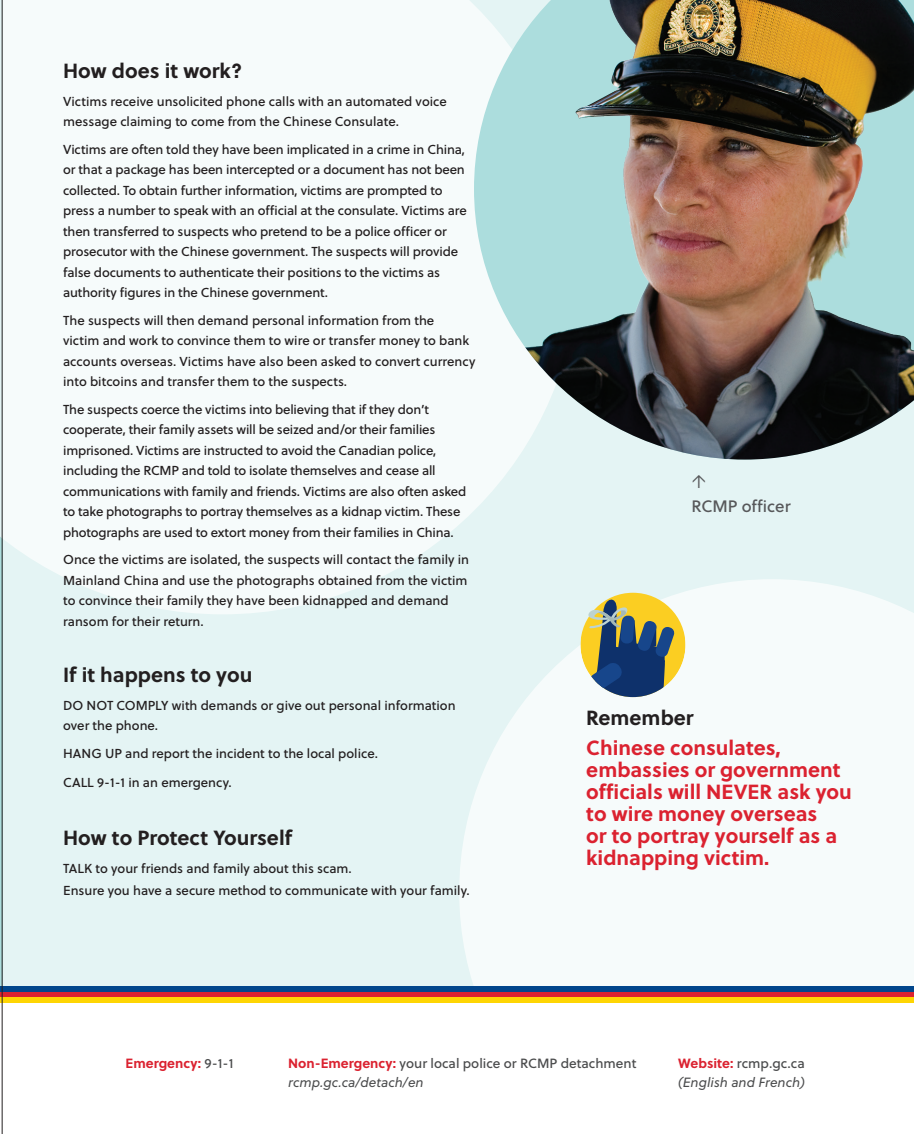
<style>
.page{position:relative;width:914px;height:1134px;background:#fff}
.page>*{position:absolute;margin:0;border:0;box-sizing:border-box;transform-origin:0 0}
.Item_descript{font:700 20.47px/22.1px "Soleil";color:#db2230}
.Item_descript-2{font:700 20.47px "Soleil";color:#231f20}
.Item_descript-3{font:16.45px "Soleil Bk";color:#57585a}
.About_info{font:13.47px/18.9px "Soleil Bk";color:#4b4c4d}
.About_info-2{font:italic 13.47px/18.9px "Soleil";color:#4b4c4d}
.About_info-3{font:700 13.47px "Soleil";color:#db2230}
.Item_descript-4{font:12.95px/20.5px "Soleil Bk";letter-spacing:-.01em;color:#231f20}
.s1{font-family:"Soleil Bk";font-weight:400;color:#4b4c4d}
.s2{font-family:"Soleil";font-weight:700;color:#db2230}
.s3{font-family:"Soleil";font-style:italic}
.s4{font-weight:700;font-style:normal;color:#db2230}
.s5{font-family:"Soleil Bk";font-style:normal}
</style>
<div class="page">
<div style="left:3px;top:0;width:911px;height:1134px;background:linear-gradient(to right,#eef8f8,#f1f9f9)"></div>
<div style="left:0;top:999px;width:914px;height:135px;background:#fff"></div>
<img style="left:474px;top:0;width:440px;height:460px">
<div style="left:0;top:992px;width:914px;height:5px;background:#db2230"></div>
<div style="left:0;top:986px;width:914px;height:6px;background:#01468c"></div>
<div style="left:0;top:997px;width:914px;height:6px;background:#fed503"></div>
<svg style="left:580px;top:593px;width:105px;height:104px;background:#909578"></svg>
<hr style="left:2px;top:0;width:1px;height:1134px;background:#231f20">
<svg style="left:692px;top:474px;width:12px;height:14px"></svg>
<p class="Item_descript-2" style="left:63px;top:55px;width:181px">How does it work?</p>
<p class="Item_descript-4" style="left:63px;top:91px;width:385px">Victims receive unsolicited phone calls with an automated voice message claiming to come from the Chinese Consulate.</p>
<p class="Item_descript-4" style="left:63px;top:139px;width:405px">Victims are often told they have been implicated in a crime in China, or that a package has been intercepted or a document has not been collected. To obtain further information, victims are prompted to press a number to speak with an official at the consulate. Victims are then transferred to suspects who pretend to be a police officer or prosecutor with the Chinese government. The suspects will provide false documents to authenticate their positions to the victims as authority figures in the Chinese government.</p>
<p class="Item_descript-4" style="left:63px;top:310px;width:414px">The suspects will then demand personal information from the<br>victim and work to convince them to wire or transfer money to bank accounts overseas. Victims have also been asked to convert currency into bitcoins and transfer them to the suspects.</p>
<p class="Item_descript-4" style="left:63px;top:399px;width:404px">The suspects coerce the victims into believing that if they don’t cooperate, their family assets will be seized and/or their families imprisoned. Victims are instructed to avoid the Canadian police, including the RCMP and told to isolate themselves and cease all communications with family and friends. Victims are also often asked to take photographs to portray themselves as a kidnap victim. These photographs are used to extort money from their families in China.</p>
<p class="Item_descript-4" style="left:63px;top:549px;width:407px">Once the victims are isolated, the suspects will contact the family in Mainland China and use the photographs obtained from the victim to convince their family they have been kidnapped and demand ransom for their return.</p>
<p class="Item_descript-2" style="left:63px;top:659px;width:191px">If it happens to you</p>
<p class="Item_descript-4" style="left:63px;top:695px;width:394px">DO NOT COMPLY with demands or give out personal information over the phone.</p>
<p class="Item_descript-4" style="left:63px;top:743px;width:316px">HANG UP and report the incident to the local police.</p>
<p class="Item_descript-4" style="left:63px;top:772px;width:170px">CALL 9-1-1 in an emergency.</p>
<p class="Item_descript-2" style="left:63px;top:822px;width:230px">How to Protect Yourself</p>
<p class="Item_descript-4" style="left:63px;top:857px;width:408px;line-height:22.1px">TALK to your friends and family about this scam.<br>Ensure you have a secure method to communicate with your family.</p>
<p class="Item_descript-3" style="left:691px;top:494px;width:101px">RCMP officer</p>
<p class="Item_descript-2" style="left:586px;top:702px;width:109px">Remember</p>
<p class="Item_descript" style="left:586px;top:735px;width:267px">Chinese consulates, embassies or government officials will NEVER ask you to wire money overseas<br>or to portray yourself as a kidnapping victim.</p>
<p class="About_info-3" style="left:126px;top:1053px;width:109px">Emergency: <span class="s1">9-1-1</span></p>
<p class="About_info" style="left:288px;top:1053px;width:350px"><span class="s2">Non-Emergency:</span> your local police or RCMP detachment <span class="s3">rcmp.gc.ca/detach/en</span></p>
<p class="About_info-2" style="left:678px;top:1054px;width:128px"><span class="s4">Website:</span> <span class="s5">rcmp.gc.ca </span>(English and French)</p>
</div>
